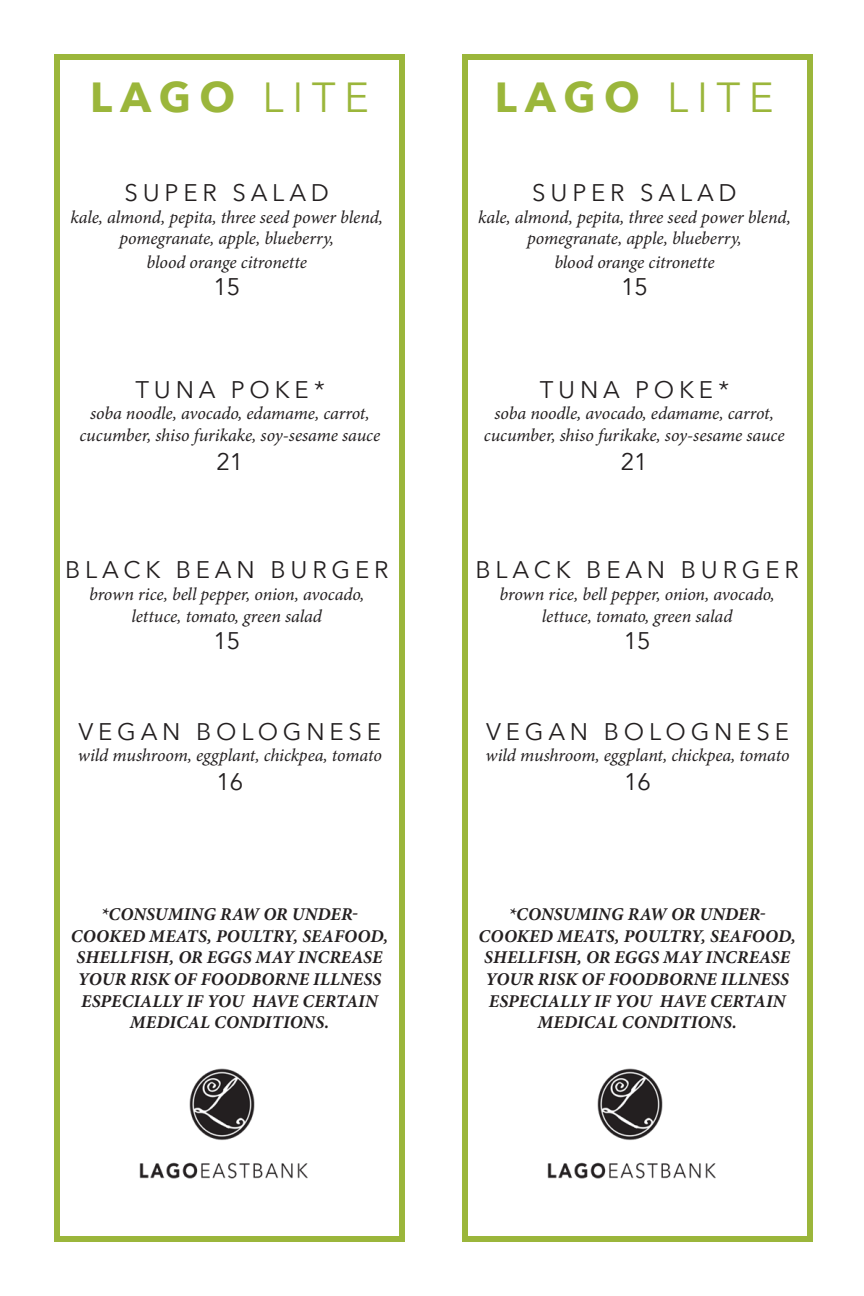
<style>
.page{position:relative;width:864px;height:1296px;background:#fff}
.page>*{position:absolute;margin:0;border:0;box-sizing:border-box;transform-origin:0 0}
.t1{font:700 42px "Avenir Next";letter-spacing:.2em;color:#9bb63b}
.t2{font:24px "Avenir Next";letter-spacing:.2em;color:#231f20}
.t3{font:24px "Avenir";color:#231f20}
.t4{font:italic 18px "Minion Pro";letter-spacing:-.005em;color:#231f20}
.t5{font:italic 700 18px/21.6px "Minion Pro";letter-spacing:.01em;color:#231f20;text-align:center}
.s1{font-weight:400}
.s2{font-style:italic}
</style>
<div class="page">
<div style="left:462px;top:54px;width:351px;height:1188px;border:6px solid #9bb63b"></div>
<div style="left:54px;top:54px;width:351px;height:1188px;border:6px solid #9bb63b"></div>
<img style="left:139px;top:1068px;width:169px;height:111px">
<img style="left:547px;top:1068px;width:169px;height:111px">
<p class="t1" style="left:90px;top:61px;width:280px">LAGO <span class="s1">LITE</span></p>
<p class="t2" style="left:124px;top:173px;width:206px">SUPER SALAD</p>
<p class="t4" style="left:70px;top:206px;width:314px">kale, almond, pepita, three seed power blend,</p>
<p class="t4" style="left:119px;top:228px;width:216px">pomegranate, apple, blueberry,</p>
<p class="t4" style="left:147px;top:252px;width:162px">blood orange citronette</p>
<p class="t3" style="left:213px;top:273px;width:28px">15</p>
<p class="t2" style="left:135px;top:369px;width:190px">TUNA POKE<span class="s2">*</span></p>
<p class="t4" style="left:90px;top:403px;width:281px">soba noodle, avocado, edamame, carrot,</p>
<p class="t4" style="left:79px;top:424px;width:302px">cucumber, shiso furikake, soy-sesame sauce</p>
<p class="t3" style="left:216px;top:447px;width:28px">21</p>
<p class="t2" style="left:65px;top:550px;width:325px">BLACK BEAN BURGER</p>
<p class="t4" style="left:89px;top:583px;width:277px">brown rice, bell pepper, onion, avocado,</p>
<p class="t4" style="left:132px;top:605px;width:192px">lettuce, tomato, green salad</p>
<p class="t3" style="left:213px;top:626px;width:28px">15</p>
<p class="t2" style="left:78px;top:711px;width:304px">VEGAN BOLOGNESE</p>
<p class="t4" style="left:78px;top:745px;width:306px">wild mushroom, eggplant, chickpea, tomato</p>
<p class="t3" style="left:216px;top:767px;width:28px">16</p>
<p class="t5" style="left:71px;top:903px;width:319px">*CONSUMING RAW OR UNDER-<br>COOKED MEATS, POULTRY, SEAFOOD,<br>SHELLFISH, OR EGGS MAY INCREASE<br>YOUR RISK OF FOODBORNE ILLNESS<br>ESPECIALLY IF YOU HAVE CERTAIN<br>MEDICAL CONDITIONS.</p>
<p class="t1" style="left:495px;top:61px;width:280px">LAGO <span class="s1">LITE</span></p>
<p class="t2" style="left:532px;top:173px;width:206px">SUPER SALAD</p>
<p class="t4" style="left:478px;top:206px;width:314px">kale, almond, pepita, three seed power blend,</p>
<p class="t4" style="left:527px;top:228px;width:216px">pomegranate, apple, blueberry,</p>
<p class="t4" style="left:554px;top:252px;width:162px">blood orange citronette</p>
<p class="t3" style="left:621px;top:273px;width:28px">15</p>
<p class="t2" style="left:540px;top:369px;width:190px">TUNA POKE<span class="s2">*</span></p>
<p class="t4" style="left:494px;top:403px;width:281px">soba noodle, avocado, edamame, carrot,</p>
<p class="t4" style="left:484px;top:424px;width:302px">cucumber, shiso furikake, soy-sesame sauce</p>
<p class="t3" style="left:621px;top:447px;width:28px">21</p>
<p class="t2" style="left:476px;top:550px;width:325px">BLACK BEAN BURGER</p>
<p class="t4" style="left:500px;top:583px;width:277px">brown rice, bell pepper, onion, avocado,</p>
<p class="t4" style="left:542px;top:605px;width:192px">lettuce, tomato, green salad</p>
<p class="t3" style="left:624px;top:626px;width:28px">15</p>
<p class="t2" style="left:486px;top:711px;width:304px">VEGAN BOLOGNESE</p>
<p class="t4" style="left:485px;top:745px;width:306px">wild mushroom, eggplant, chickpea, tomato</p>
<p class="t3" style="left:624px;top:767px;width:28px">16</p>
<p class="t5" style="left:478px;top:903px;width:319px">*CONSUMING RAW OR UNDER-<br>COOKED MEATS, POULTRY, SEAFOOD,<br>SHELLFISH, OR EGGS MAY INCREASE<br>YOUR RISK OF FOODBORNE ILLNESS<br>ESPECIALLY IF YOU HAVE CERTAIN<br>MEDICAL CONDITIONS.</p>
</div>
